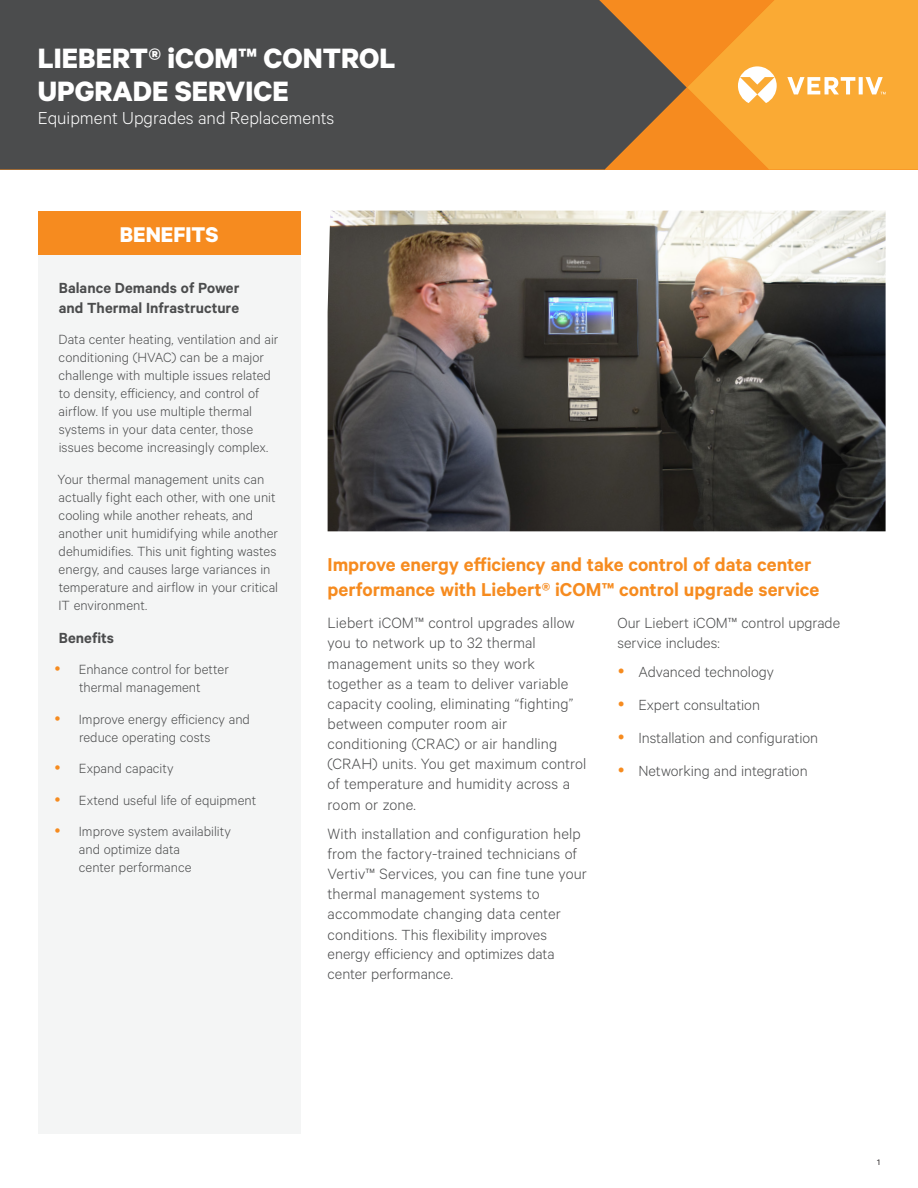
<style>
.page{position:relative;width:918px;height:1188px;background:#fff}
.page>*{position:absolute;margin:0;border:0;box-sizing:border-box;transform-origin:0 0}
.Vertiv_Header_Title{font:700 31.5px/33px "Calibre";color:#fff}
.Orange_Box_Heading{font:700 24px "Calibre";color:#fff}
.Vertiv_Orange_Main_H{font:600 21px/25.2px "Calibre";color:#f68b1f}
.Vertiv_Header_Subtit{font:300 19.5px "Calibre";color:#fff}
.Vertiv_Body_Text{font:300 16.8px/20.1px "Calibre";letter-spacing:.005em;color:#4b4c4d}
.Vertiv_Body_Text-2{font:300 16.5px/19.8px "Calibre";color:#4b4c4d}
.Gray_Column_Heading{font:600 16.5px/19.8px "Calibre";color:#4b4c4d}
.Gray_Column_Body_Tex{font:300 15px/18px "Calibre";color:#4b4c4d}
.Page_Number_Right{font:9px "Calibre";color:#231f20}
.s1{font-size:16.8px}
</style>
<div class="page">
<div style="left:0;top:0;width:599px;height:170px;background:#4b4c4d"></div>
<svg style="left:599px;top:0;width:319px;height:170px;background:#e09638"></svg>
<img style="left:328px;top:211px;width:558px;height:320px">
<div style="left:38px;top:254px;width:263px;height:880px;background:#f4f5f5"></div>
<div style="left:38px;top:211px;width:263px;height:43px;background:#f68b1f"></div>
<p class="Vertiv_Header_Title" style="left:38px;top:40px;width:359px">LIEBERT® iCOM™ CONTROL<br>UPGRADE SERVICE</p>
<p class="Vertiv_Header_Subtit" style="left:38px;top:106px;width:298px">Equipment Upgrades and Replacements</p>
<p class="Orange_Box_Heading" style="left:120px;top:219px;width:100px">BENEFITS</p>
<p class="Gray_Column_Heading" style="left:59px;top:277px;width:182px">Balance Demands of Power and Thermal Infrastructure</p>
<p class="Gray_Column_Body_Tex" style="left:59px;top:330px;width:221px">Data center heating, ventilation and air conditioning (HVAC) can be a major challenge with multiple issues related to density, efficiency, and control of airflow. If you use multiple thermal systems in your data center, those issues become increasingly complex.</p>
<p class="Gray_Column_Body_Tex" style="left:58px;top:469px;width:222px">Your thermal management units can actually fight each other, with one unit cooling while another reheats, and another unit humidifying while another dehumidifies. This unit fighting wastes energy, and causes large variances in temperature and airflow in your critical IT environment.</p>
<p class="Gray_Column_Heading" style="left:59px;top:627px;width:57px">Benefits</p>
<p class="Gray_Column_Body_Tex" style="left:79px;top:660px;width:152px">Enhance control for better thermal management</p>
<p class="Gray_Column_Body_Tex" style="left:79px;top:709px;width:173px">Improve energy efficiency and reduce operating costs</p>
<p class="Gray_Column_Body_Tex" style="left:79px;top:759px;width:96px">Expand capacity</p>
<p class="Gray_Column_Body_Tex" style="left:79px;top:790px;width:179px">Extend useful life of equipment</p>
<p class="Gray_Column_Body_Tex" style="left:79px;top:822px;width:154px">Improve system availability and optimize data<br>center performance</p>
<p class="Vertiv_Orange_Main_H" style="left:328px;top:551px;width:493px">Improve energy efficiency and take control of data center performance with Liebert® iCOM™ control upgrade service</p>
<p class="Vertiv_Body_Text" style="left:328px;top:612px;width:260px">Liebert iCOM™ control upgrades allow you to network up to 32 thermal management units so they work together as a team to deliver variable capacity cooling, eliminating “fighting” between computer room air conditioning (CRAC) or air handling (CRAH) units. You get maximum control of temperature and humidity across a room or zone.</p>
<p class="Vertiv_Body_Text" style="left:328px;top:823px;width:261px">With installation and configuration help from the factory-trained technicians of Vertiv™ Services, you can fine tune your thermal management systems to accommodate changing data center</p>
<p class="Vertiv_Body_Text-2" style="left:328px;top:924px;width:229px"><span class="s1">conditions.</span> This flexibility improves energy efficiency and optimizes data center performance.</p>
<p class="Vertiv_Body_Text-2" style="left:617px;top:612px;width:224px">Our Liebert iCOM™ control upgrade service includes:</p>
<p class="Vertiv_Body_Text-2" style="left:638px;top:661px;width:137px">Advanced technology</p>
<p class="Vertiv_Body_Text-2" style="left:638px;top:694px;width:123px">Expert consultation</p>
<p class="Vertiv_Body_Text-2" style="left:638px;top:727px;width:181px">Installation and configuration</p>
<p class="Vertiv_Body_Text-2" style="left:638px;top:761px;width:171px">Networking and integration</p>
<p class="Page_Number_Right" style="left:877px;top:1157px;width:4px">1</p>
</div>
